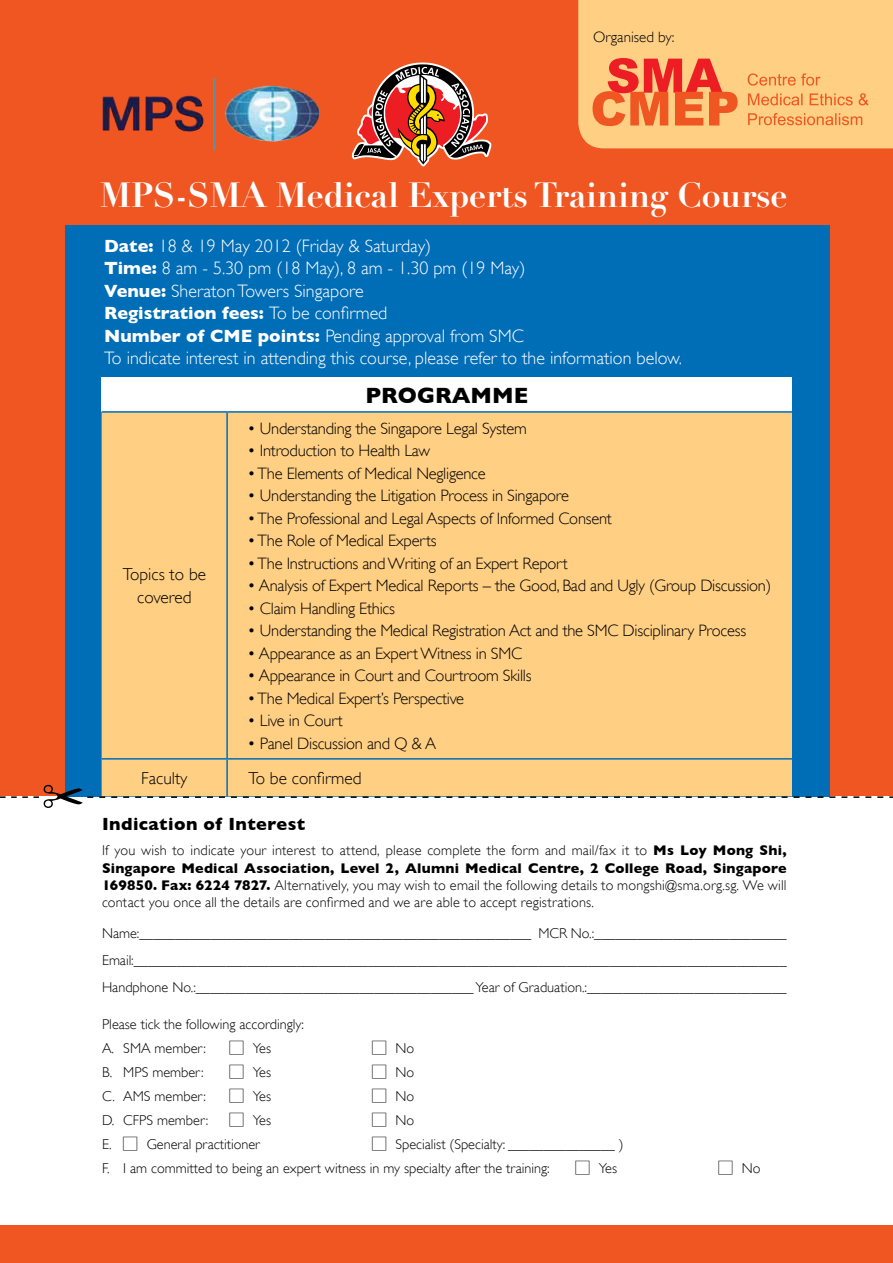
<style>
.page{position:relative;width:893px;height:1263px;background:#fff}
.page>*{position:absolute;margin:0;border:0;box-sizing:border-box;transform-origin:0 0}
.t1{font:34.5px "Didot LH Bold Os F";letter-spacing:-.005em;color:#fff}
.t2{font:700 22.5px "Gill Sans";color:#000}
.t3{font:300 18px/22.5px "Gill Sans";color:#fff}
.t4{font:700 18px "Gill Sans";letter-spacing:.025em;color:#000}
.t5{font:300 17.25px/22.5px "Gill Sans";color:#000;text-align:center}
.t6{font:300 16.5px "Gill Sans";letter-spacing:-.015em;color:#000}
.t7{font:300 15px "Gill Sans";color:#000}
.t8{font:300 14.25px/17.2px "Gill Sans";color:#000;text-align:justify}
.s1{font-weight:700}
.s2{font-family:"Apple Gothic";font-weight:400}
</style>
<div class="page">
<div style="left:0;top:1225px;width:893px;height:38px;background:#f05622"></div>
<div style="left:0;top:0;width:893px;height:785px;background:#f05622"></div>
<div style="left:578px;top:0;width:315px;height:148px;background:#ffcf84"></div>
<svg style="left:748px;top:113px;width:114px;height:12px"></svg>
<svg style="left:748px;top:93px;width:120px;height:13px;background:#faab67"></svg>
<svg style="left:748px;top:73px;width:72px;height:13px"></svg>
<svg style="left:593px;top:58px;width:145px;height:68px;background:#f57e4e"></svg>
<div style="left:65px;top:225px;width:764px;height:572px;background:#006db7"></div>
<div style="left:102px;top:378px;width:690px;height:34px;background:#fff"></div>
<div style="left:102px;top:413px;width:690px;height:372px;background:#ffcf84"></div>
<hr style="left:102px;top:411px;width:125px;height:2px;background:#006db7">
<hr style="left:227px;top:411px;width:565px;height:2px;background:#006db7">
<hr style="left:226px;top:413px;width:2px;height:345px;background:#006db7">
<hr style="left:226px;top:760px;width:2px;height:36px;background:#006db7">
<hr style="left:102px;top:758px;width:125px;height:2px;background:#006db7">
<hr style="left:227px;top:758px;width:565px;height:2px;background:#006db7">
<img style="left:176px;top:77px;width:144px;height:73px">
<svg style="left:352px;top:62px;width:139px;height:104px;background:#bb6244"></svg>
<svg style="left:0;top:785px;width:893px;height:23px"></svg>
<p class="t7" style="left:593px;top:28px;width:83px">Organised by:</p>
<h1 class="t1" style="left:100px;top:174px;width:689px">MPS-SMA Medical Experts Training Course</h1>
<p class="t3" style="left:104px;top:234px;width:579px"><span class="s1">Date:</span> 18 &amp; 19 May 2012 (Friday &amp; Saturday)<br><span class="s1">Time:</span> 8 am - 5.30 pm (18 May), 8 am - 1.30 pm (19 May)<br><span class="s1">Venue:</span> Sheraton Towers Singapore<br><span class="s1">Registration fees:</span> To be confirmed<br><span class="s1">Number of CME points:</span> Pending approval from SMC<br>To indicate interest in attending this course, please refer to the information below.</p>
<p class="t5" style="left:123px;top:563px;width:85px">Topics to be covered</p>
<h2 class="t2" style="left:365px;top:382px;width:164px">PROGRAMME</h2>
<p class="t6" style="left:248px;top:419px;width:281px">• Understanding the Singapore Legal System</p>
<p class="t6" style="left:248px;top:441px;width:184px">• Introduction to Health Law</p>
<p class="t6" style="left:248px;top:464px;width:240px">• The Elements of Medical Negligence</p>
<p class="t6" style="left:248px;top:486px;width:323px">• Understanding the Litigation Process in Singapore</p>
<p class="t6" style="left:248px;top:509px;width:366px">• The Professional and Legal Aspects of Informed Consent</p>
<p class="t6" style="left:248px;top:531px;width:190px">• The Role of Medical Experts</p>
<p class="t6" style="left:248px;top:554px;width:322px">• The Instructions and Writing of an Expert Report</p>
<p class="t6" style="left:248px;top:576px;width:525px">• Analysis of Expert Medical Reports – the Good, Bad and Ugly (Group Discussion)</p>
<p class="t6" style="left:248px;top:599px;width:149px">• Claim Handling Ethics</p>
<p class="t6" style="left:248px;top:621px;width:500px">• Understanding the Medical Registration Act and the SMC Disciplinary Process</p>
<p class="t6" style="left:248px;top:644px;width:276px">• Appearance as an Expert Witness in SMC</p>
<p class="t6" style="left:248px;top:666px;width:285px">• Appearance in Court and Courtroom Skills</p>
<p class="t6" style="left:248px;top:689px;width:218px">• The Medical Expert’s Perspective</p>
<p class="t6" style="left:248px;top:711px;width:97px">• Live in Court</p>
<p class="t6" style="left:248px;top:734px;width:190px">• Panel Discussion and Q &amp; A</p>
<p class="t5" style="left:141px;top:766px;width:48px">Faculty</p>
<p class="t5" style="left:248px;top:766px;width:115px">To be confirmed</p>
<p class="t4" style="left:102px;top:813px;width:205px">Indication of Interest</p>
<p class="t8" style="left:102px;top:842px;width:686px">If you wish to indicate your interest to attend, please complete the form and mail/fax it to <span class="s1">Ms Loy Mong Shi, Singapore Medical Association, Level 2, Alumni Medical Centre, 2 College Road, Singapore 169850. Fax: 6224 7827.</span> Alternatively, you may wish to email the following details to mongshi@sma.org.sg. We will contact you once all the details are confirmed and we are able to accept registrations.</p>
<p class="t8" style="left:102px;top:920px;width:686px;line-height:27px">Name:_______________________________________________________ MCR No.:___________________________ Email:____________________________________________________________________________________________ Handphone No.:_______________________________________ Year of Graduation.:____________________________</p>
<p class="t8" style="left:102px;top:1012px;width:203px;line-height:24px">Please tick the following accordingly:<br>A. SMA member:</p>
<p class="t8" style="left:230px;top:1039px;width:43px"><span class="s2">☐</span> Yes</p>
<p class="t8" style="left:372px;top:1039px;width:44px"><span class="s2">☐</span> No</p>
<p class="t8" style="left:102px;top:1063px;width:103px">B. MPS member:</p>
<p class="t8" style="left:230px;top:1063px;width:43px"><span class="s2">☐</span> Yes</p>
<p class="t8" style="left:372px;top:1063px;width:44px"><span class="s2">☐</span> No</p>
<p class="t8" style="left:102px;top:1087px;width:105px">C. AMS member:</p>
<p class="t8" style="left:230px;top:1087px;width:43px"><span class="s2">☐</span> Yes</p>
<p class="t8" style="left:372px;top:1087px;width:44px"><span class="s2">☐</span> No</p>
<p class="t8" style="left:102px;top:1111px;width:108px">D. CFPS member:</p>
<p class="t8" style="left:230px;top:1111px;width:43px"><span class="s2">☐</span> Yes</p>
<p class="t8" style="left:372px;top:1111px;width:44px"><span class="s2">☐</span> No</p>
<p class="t8" style="left:102px;top:1135px;width:159px">E. <span class="s2">☐</span> General practitioner</p>
<p class="t8" style="left:102px;top:1132px;width:523px;line-height:24px;text-indent:270px"><span class="s2">☐</span> Specialist (Specialty: _______________ )<br>F. I am committed to being an expert witness in my specialty after the training:</p>
<p class="t8" style="left:576px;top:1159px;width:43px"><span class="s2">☐</span> Yes</p>
<p class="t8" style="left:719px;top:1159px;width:44px"><span class="s2">☐</span> No</p>
</div>
